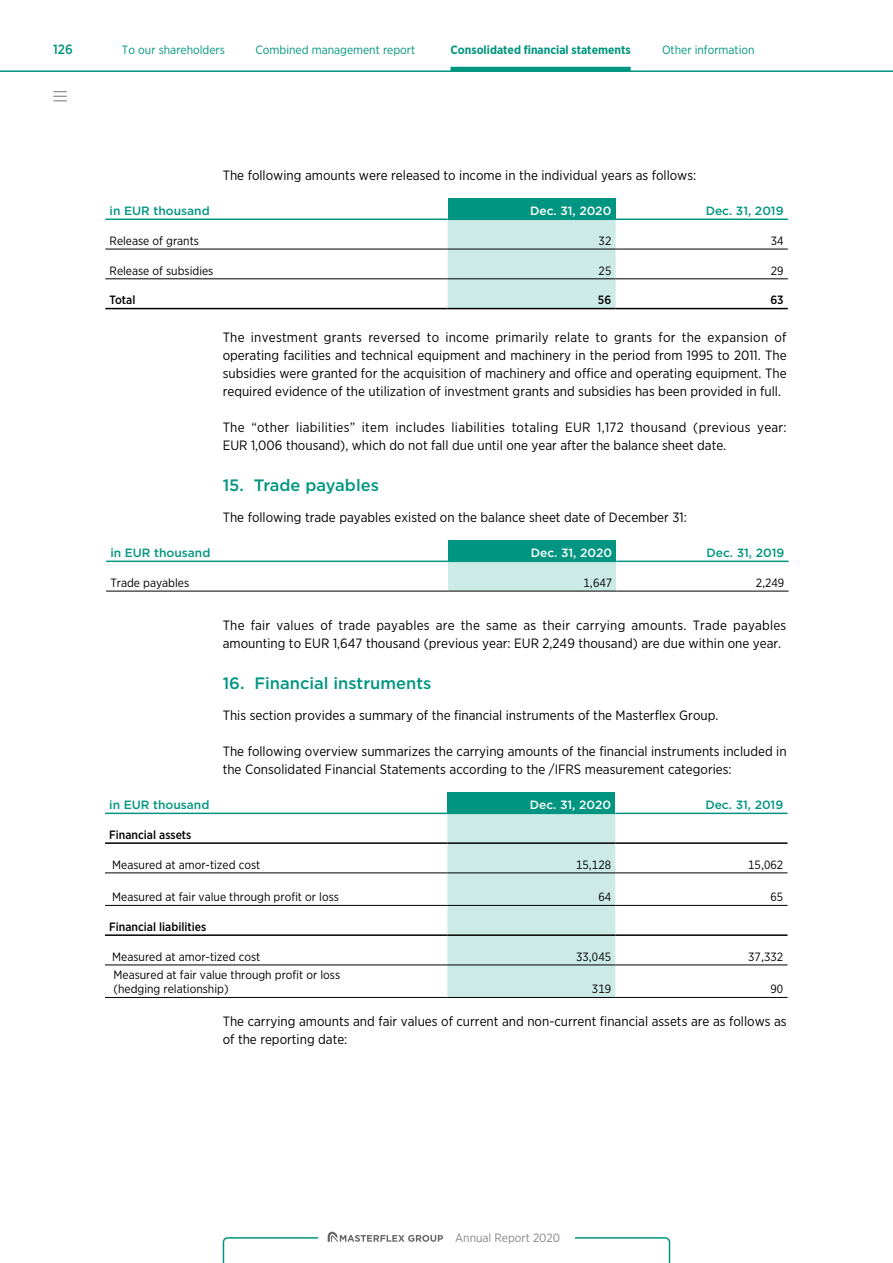
<style>
.page{position:relative;width:893px;height:1263px;background:#fff}
.page>*{position:absolute;margin:0;border:0;box-sizing:border-box;transform-origin:0 0}
.t1{font:500 16.5px "Gotham";color:#009580}
.t2{font:13.5px/18px "Gotham Narrow";color:#000}
.t3{font:13.5px/18px "Gotham Narrow";letter-spacing:.02em;color:#000}
.t4{font:500 13.5px "Gotham Narrow";color:#009580}
.t5{font:12px/14.4px "Gotham Narrow";color:#000}
.t6{font:500 12px "Gotham";color:#009580}
.t7{font:12px "Gotham Narrow";color:#009580}
.t8{font:500 12px "Gotham Narrow";color:#000}
.t9{font:500 12px "Gotham";color:#fff}
.t10{font:700 12px "Gotham Narrow";color:#009580}
.t11{font:12px "Gotham Narrow";color:#868786}
</style>
<div class="page">
<svg style="left:223px;top:1232px;width:447px;height:31px"></svg>
<div style="left:448px;top:198px;width:168px;height:21px;background:#009580"></div>
<div style="left:448px;top:220px;width:168px;height:88px;background:#cceae6"></div>
<hr style="left:105px;top:249px;width:343px;height:1px;background:#000">
<hr style="left:448px;top:249px;width:168px;height:1px;background:#000">
<hr style="left:616px;top:249px;width:172px;height:1px;background:#000">
<hr style="left:105px;top:278px;width:343px;height:1px;background:#000">
<hr style="left:448px;top:278px;width:168px;height:1px;background:#000">
<hr style="left:616px;top:278px;width:172px;height:1px;background:#000">
<hr style="left:105px;top:308px;width:343px;height:1px;background:#000">
<hr style="left:448px;top:308px;width:168px;height:1px;background:#000">
<hr style="left:616px;top:308px;width:172px;height:1px;background:#000">
<hr style="left:105px;top:219px;width:343px;height:1px;background:#009580">
<hr style="left:448px;top:219px;width:168px;height:1px;background:#009580">
<hr style="left:616px;top:219px;width:172px;height:1px;background:#009580">
<div style="left:448px;top:540px;width:168px;height:21px;background:#009580"></div>
<div style="left:448px;top:561px;width:168px;height:30px;background:#cceae6"></div>
<hr style="left:106px;top:591px;width:342px;height:1px;background:#000">
<hr style="left:448px;top:591px;width:168px;height:1px;background:#000">
<hr style="left:616px;top:591px;width:173px;height:1px;background:#000">
<hr style="left:106px;top:561px;width:342px;height:1px;background:#009580">
<hr style="left:448px;top:561px;width:168px;height:1px;background:#009580">
<hr style="left:616px;top:561px;width:173px;height:1px;background:#009580">
<div style="left:447px;top:792px;width:168px;height:21px;background:#009580"></div>
<div style="left:447px;top:814px;width:168px;height:183px;background:#cceae6"></div>
<hr style="left:105px;top:872px;width:342px;height:1px;background:#000">
<hr style="left:447px;top:872px;width:168px;height:1px;background:#000">
<hr style="left:615px;top:872px;width:172px;height:1px;background:#000">
<hr style="left:105px;top:905px;width:342px;height:1px;background:#000">
<hr style="left:447px;top:905px;width:168px;height:1px;background:#000">
<hr style="left:615px;top:905px;width:172px;height:1px;background:#000">
<hr style="left:105px;top:842px;width:342px;height:2px;background:#000">
<hr style="left:447px;top:842px;width:168px;height:2px;background:#000">
<hr style="left:615px;top:842px;width:172px;height:2px;background:#000">
<hr style="left:105px;top:934px;width:342px;height:2px;background:#000">
<hr style="left:447px;top:934px;width:168px;height:2px;background:#000">
<hr style="left:615px;top:934px;width:172px;height:2px;background:#000">
<hr style="left:105px;top:964px;width:342px;height:1px;background:#000">
<hr style="left:447px;top:964px;width:168px;height:1px;background:#000">
<hr style="left:615px;top:964px;width:172px;height:1px;background:#000">
<hr style="left:105px;top:997px;width:342px;height:1px;background:#000">
<hr style="left:447px;top:997px;width:168px;height:1px;background:#000">
<hr style="left:615px;top:997px;width:172px;height:1px;background:#000">
<hr style="left:105px;top:813px;width:342px;height:1px;background:#009580">
<hr style="left:447px;top:813px;width:168px;height:1px;background:#009580">
<hr style="left:615px;top:813px;width:172px;height:1px;background:#009580">
<svg style="left:54px;top:91px;width:12px;height:10px"></svg>
<hr style="left:0;top:70px;width:893px;height:2px;background:#009580">
<hr style="left:450px;top:67px;width:181px;height:4px;background:#009580">
<p class="t4" style="left:53px;top:41px;width:21px">126</p>
<p class="t7" style="left:122px;top:42px;width:104px">To our shareholders</p>
<p class="t7" style="left:255px;top:42px;width:161px">Combined management report</p>
<p class="t10" style="left:450px;top:42px;width:182px">Consolidated financial statements</p>
<p class="t7" style="left:662px;top:42px;width:94px">Other information</p>
<p class="t2" style="left:223px;top:166px;width:475px">The following amounts were released to income in the individual years as follows:</p>
<p class="t6" style="left:110px;top:203px;width:102px">in EUR thousand</p>
<p class="t9" style="left:530px;top:203px;width:83px">Dec. 31, 2020</p>
<p class="t6" style="left:706px;top:203px;width:79px">Dec. 31, 2019</p>
<p class="t5" style="left:110px;top:233px;width:91px">Release of grants</p>
<p class="t5" style="left:599px;top:233px;width:14px">32</p>
<p class="t5" style="left:771px;top:233px;width:14px">34</p>
<p class="t5" style="left:110px;top:263px;width:105px">Release of subsidies</p>
<p class="t5" style="left:599px;top:263px;width:14px">25</p>
<p class="t5" style="left:771px;top:263px;width:14px">29</p>
<p class="t8" style="left:110px;top:292px;width:27px">Total</p>
<p class="t8" style="left:598px;top:292px;width:15px">56</p>
<p class="t8" style="left:770px;top:292px;width:15px">63</p>
<p class="t2" style="left:223px;top:328px;width:565px;text-align:justify">The investment grants reversed to income primarily relate to grants for the expansion of operating facilities and technical equipment and machinery in the period from 1995 to 2011. The subsidies were granted for the acquisition of machinery and office and operating equipment. The required evidence of the utilization of investment grants and subsidies has been provided in full.</p>
<p class="t3" style="left:223px;top:418px;width:566px">The “other liabilities” item includes liabilities totaling EUR 1,172 thousand (previous year:<br>EUR 1,006 thousand), which do not fall due until one year after the balance sheet date.</p>
<p class="t1" style="left:223px;top:474px;width:158px">15. Trade payables</p>
<p class="t2" style="left:223px;top:508px;width:466px">The following trade payables existed on the balance sheet date of December 31:</p>
<p class="t6" style="left:110px;top:545px;width:102px">in EUR thousand</p>
<p class="t9" style="left:531px;top:545px;width:83px">Dec. 31, 2020</p>
<p class="t6" style="left:706px;top:545px;width:79px">Dec. 31, 2019</p>
<p class="t5" style="left:110px;top:575px;width:80px">Trade payables</p>
<p class="t5" style="left:583px;top:575px;width:30px">1,647</p>
<p class="t5" style="left:756px;top:575px;width:30px">2,249</p>
<p class="t2" style="left:223px;top:616px;width:565px">The fair values of trade payables are the same as their carrying amounts. Trade payables amounting to EUR 1,647 thousand (previous year: EUR 2,249 thousand) are due within one year.</p>
<p class="t1" style="left:223px;top:672px;width:210px">16. Financial instruments</p>
<p class="t2" style="left:223px;top:706px;width:497px">This section provides a summary of the financial instruments of the Masterflex Group.</p>
<p class="t2" style="left:223px;top:742px;width:565px">The following overview summarizes the carrying amounts of the financial instruments included in the Consolidated Financial Statements according to the /IFRS measurement categories:</p>
<p class="t6" style="left:109px;top:797px;width:102px">in EUR thousand</p>
<p class="t9" style="left:530px;top:797px;width:83px">Dec. 31, 2020</p>
<p class="t6" style="left:705px;top:797px;width:79px">Dec. 31, 2019</p>
<p class="t8" style="left:109px;top:827px;width:84px">Financial assets</p>
<p class="t5" style="left:112px;top:857px;width:150px">Measured at amor-tized cost</p>
<p class="t5" style="left:576px;top:857px;width:36px">15,128</p>
<p class="t5" style="left:748px;top:857px;width:36px">15,062</p>
<p class="t5" style="left:112px;top:889px;width:228px">Measured at fair value through profit or loss</p>
<p class="t5" style="left:598px;top:889px;width:14px">64</p>
<p class="t5" style="left:770px;top:889px;width:14px">65</p>
<p class="t8" style="left:109px;top:919px;width:99px">Financial liabilities</p>
<p class="t5" style="left:112px;top:949px;width:150px">Measured at amor-tized cost</p>
<p class="t5" style="left:576px;top:949px;width:36px">33,045</p>
<p class="t5" style="left:748px;top:949px;width:36px">37,332</p>
<p class="t5" style="left:114px;top:967px;width:228px">Measured at fair value through profit or loss (hedging relationship)</p>
<p class="t5" style="left:592px;top:981px;width:21px">319</p>
<p class="t5" style="left:770px;top:981px;width:14px">90</p>
<p class="t2" style="left:223px;top:1012px;width:565px">The carrying amounts and fair values of current and non-current financial assets are as follows as of the reporting date:</p>
<p class="t11" style="left:455px;top:1230px;width:106px">Annual Report 2020</p>
</div>
